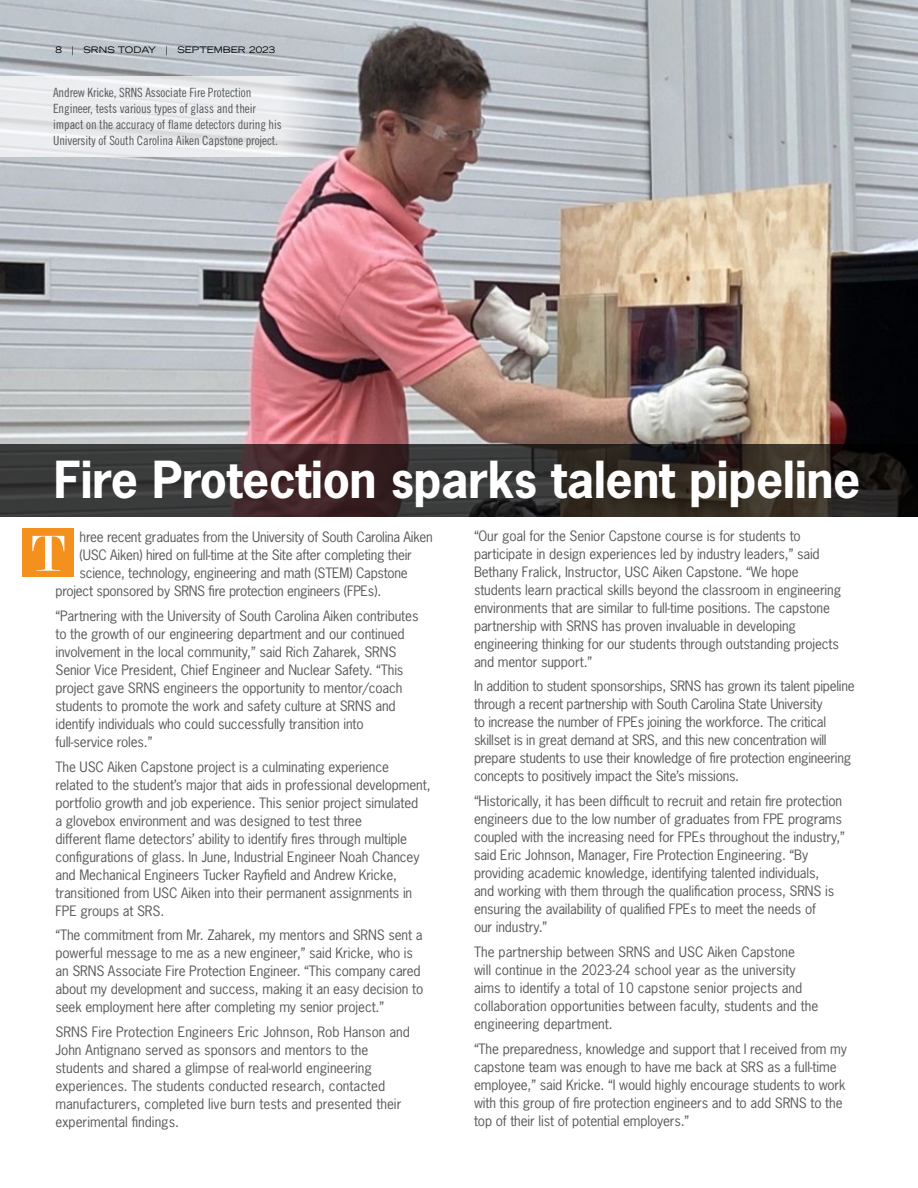
<style>
.page{position:relative;width:918px;height:1188px;background:#fff}
.page>*{position:absolute;margin:0;border:0;box-sizing:border-box;transform-origin:0 0}
.t1{font:54px "Modern";color:#fff}
.t2{font:700 48px "News Gothic Std";letter-spacing:-.01em;color:#fff}
.t3{font:13.5px/18px "News Gothic Std";letter-spacing:-.01em;color:#58595b}
.t4{font:12.75px/15.8px "Trade Gothic LT Std Cn 18";letter-spacing:-.01em;color:#58595b}
.t5{font:expanded 9px "Trade Gothic LT Std";color:#000}
</style>
<div class="page">
<img style="left:0;top:0;width:918px;height:444px">
<svg style="left:0;top:444px;width:918px;height:72px;background:#342d2b"></svg>
<div style="left:22px;top:529px;width:51px;height:48px;background:#f4901d"></div>
<svg style="left:0;top:76px;width:338px;height:81px;background:#e5e7e9"></svg>
<p class="t5" style="left:56px;top:43px;width:221px">8 | SRNS TODAY | SEPTEMBER 2023</p>
<p class="t4" style="left:53px;top:85px;width:230px">Andrew Kricke, SRNS Associate Fire Protection Engineer, tests various types of glass and their impact on the accuracy of flame detectors during his University of South Carolina Aiken Capstone project.</p>
<h2 class="t2" style="left:54px;top:448px;width:808px">Fire Protection sparks talent pipeline</h2>
<h1 class="t1" style="left:31px;top:527px;width:34px">T</h1>
<p class="t3" style="left:474px;top:526px;width:369px">“Our goal for the Senior Capstone course is for students to participate in design experiences led by industry leaders,” said Bethany Fralick, Instructor, USC Aiken Capstone. “We hope students learn practical skills beyond the classroom in engineering environments that are similar to full-time positions. The capstone partnership with SRNS has proven invaluable in developing engineering thinking for our students through outstanding projects and mentor support.”</p>
<p class="t3" style="left:474px;top:677px;width:382px">In addition to student sponsorships, SRNS has grown its talent pipeline through a recent partnership with South Carolina State University<br>to increase the number of FPEs joining the workforce. The critical skillset is in great demand at SRS, and this new concentration will prepare students to use their knowledge of fire protection engineering concepts to positively impact the Site’s missions.</p>
<p class="t3" style="left:474px;top:792px;width:372px">“Historically, it has been difficult to recruit and retain fire protection engineers due to the low number of graduates from FPE programs coupled with the increasing need for FPEs throughout the industry,” said Eric Johnson, Manager, Fire Protection Engineering. “By providing academic knowledge, identifying talented individuals,<br>and working with them through the qualification process, SRNS is ensuring the availability of qualified FPEs to meet the needs of<br>our industry.”</p>
<p class="t3" style="left:474px;top:943px;width:346px">The partnership between SRNS and USC Aiken Capstone<br>will continue in the 2023-24 school year as the university aims to identify a total of 10 capstone senior projects and collaboration opportunities between faculty, students and the engineering department.</p>
<p class="t3" style="left:474px;top:1039px;width:374px">“The preparedness, knowledge and support that I received from my capstone team was enough to have me back at SRS as a full-time employee,” said Kricke. “I would highly encourage students to work with this group of fire protection engineers and to add SRNS to the top of their list of potential employers.”</p>
<p class="t3" style="left:80px;top:528px;width:355px">hree recent graduates from the University of South Carolina Aiken</p>
<p class="t3" style="left:80px;top:546px;width:334px">(USC Aiken) hired on full-time at the Site after completing their</p>
<p class="t3" style="left:80px;top:564px;width:330px">science, technology, engineering and math (STEM) Capstone</p>
<p class="t3" style="left:55px;top:582px;width:327px">project sponsored by SRNS fire protection engineers (FPEs).</p>
<p class="t3" style="left:55px;top:607px;width:365px">“Partnering with the University of South Carolina Aiken contributes to the growth of our engineering department and our continued involvement in the local community,” said Rich Zaharek, SRNS Senior Vice President, Chief Engineer and Nuclear Safety. “This project gave SRNS engineers the opportunity to mentor/coach students to promote the work and safety culture at SRNS and identify individuals who could successfully transition into full-service roles.”</p>
<p class="t3" style="left:55px;top:757px;width:377px">The USC Aiken Capstone project is a culminating experience<br>related to the student’s major that aids in professional development, portfolio growth and job experience. This senior project simulated<br>a glovebox environment and was designed to test three<br>different flame detectors’ ability to identify fires through multiple configurations of glass. In June, Industrial Engineer Noah Chancey and Mechanical Engineers Tucker Rayfield and Andrew Kricke, transitioned from USC Aiken into their permanent assignments in FPE groups at SRS.</p>
<p class="t3" style="left:55px;top:926px;width:369px">“The commitment from Mr. Zaharek, my mentors and SRNS sent a powerful message to me as a new engineer,” said Kricke, who is an SRNS Associate Fire Protection Engineer. “This company cared about my development and success, making it an easy decision to seek employment here after completing my senior project.”</p>
<p class="t3" style="left:55px;top:1023px;width:356px">SRNS Fire Protection Engineers Eric Johnson, Rob Hanson and John Antignano served as sponsors and mentors to the students and shared a glimpse of real-world engineering experiences. The students conducted research, contacted manufacturers, completed live burn tests and presented their experimental findings.</p>
</div>
